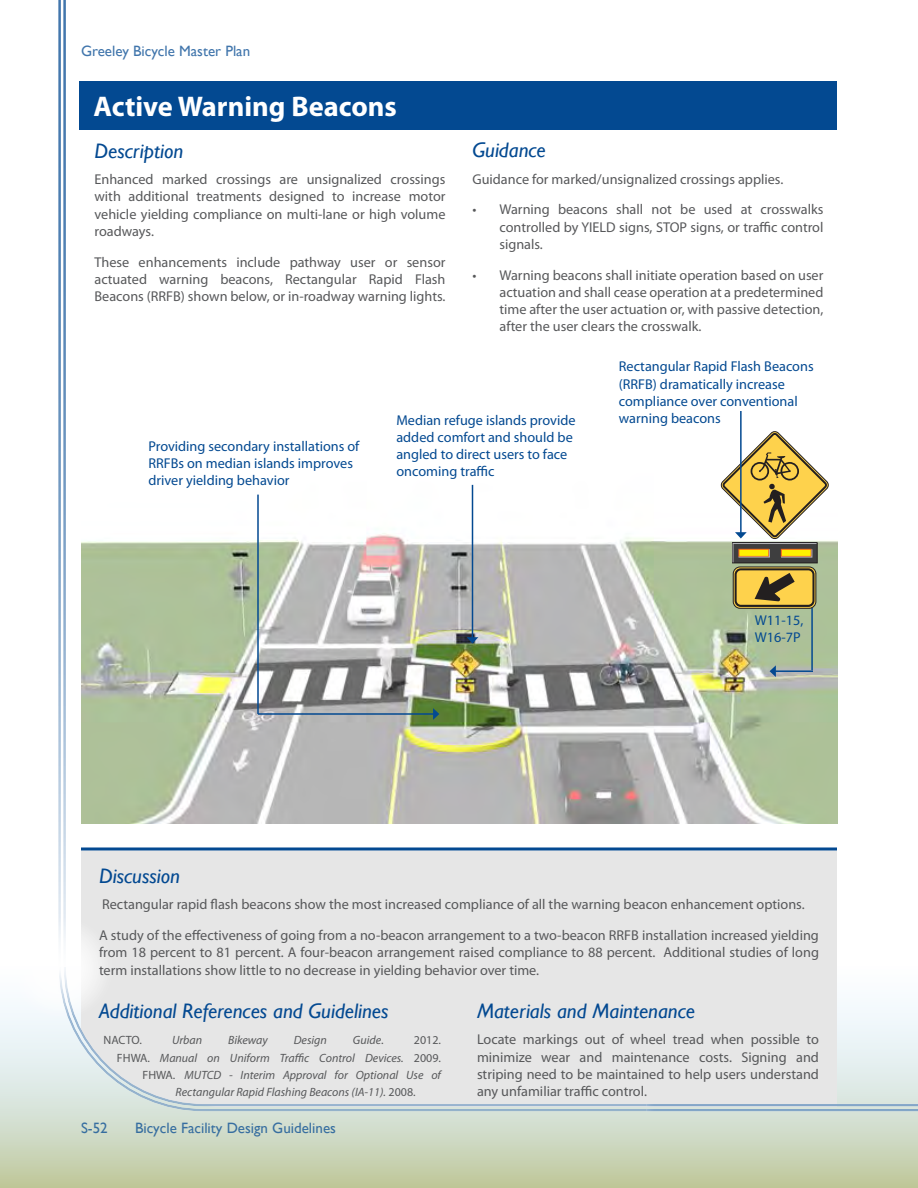
<style>
.page{position:relative;width:918px;height:1188px;background:#fff}
.page>*{position:absolute;margin:0;border:0;box-sizing:border-box;transform-origin:0 0}
.DG_TreatmentName{font:700 28.5px "Myriad Pro";color:#fff}
.Greeley__Sub_Sub_Hea{font:italic 21px "Gill Sans";color:#034991}
.t1{font:15px "Gill Sans";color:#034991}
.Greeley_Body_Text{font:14.25px/17.2px "Myriad Pro";color:#57585a;text-align:justify}
.DG_Callout{font:14.25px/17.1px "Myriad Pro";color:#034991}
.Greeley_Body_Text-2{font:italic 12px "Myriad Pro";color:#57585a}
.Greeley_Body_Text-3{font:12px "Myriad Pro";color:#57585a}
.s1{font-style:normal}
</style>
<div class="page">
<svg style="left:0;top:1005px;width:917px;height:183px;background:#c8d2b2"></svg>
<hr style="left:81px;top:847px;width:756px;height:3px;background:#034991">
<div style="left:29px;top:855px;width:889px;height:286px;background:#fff;opacity:.75"></div>
<hr style="left:58px;top:0;width:3px;height:993px;background:#034991">
<hr style="left:63px;top:0;width:3px;height:993px;background:#034991">
<div style="left:613px;top:855px;width:305px;height:286px;background:#fff;opacity:.75"></div>
<div style="left:6px;top:917px;width:103px;height:102px;background:linear-gradient(to right,#fff,#eff0f0);border-radius:50%"></div>
<svg style="left:917px;top:1141px;width:1px;height:47px"></svg>
<svg style="left:644px;top:965px;width:273px;height:148px;background:#e4e7e8"></svg>
<hr style="left:917px;top:855px;width:1px;height:286px;background:#fff;opacity:.75">
<img style="left:81px;top:484px;width:756px;height:340px">
<div style="left:80px;top:81px;width:757px;height:48px;background:#034991"></div>
<hr style="left:472px;top:485px;width:1px;height:153px;background:#034991">
<svg style="left:467px;top:637px;width:11px;height:7px"></svg>
<hr style="left:811px;top:608px;width:2px;height:62px;background:#034991">
<hr style="left:775px;top:670px;width:38px;height:2px;background:#034991">
<svg style="left:770px;top:665px;width:6px;height:12px"></svg>
<hr style="left:257px;top:495px;width:2px;height:219px;background:#034991">
<hr style="left:258px;top:713px;width:176px;height:2px;background:#034991">
<svg style="left:433px;top:708px;width:6px;height:12px"></svg>
<hr style="left:740px;top:411px;width:2px;height:122px;background:#034991">
<svg style="left:720px;top:430px;width:110px;height:179px"></svg>
<p class="t1" style="left:81px;top:42px;width:171px">Greeley Bicycle Master Plan</p>
<p class="DG_TreatmentName" style="left:93px;top:88px;width:305px">Active Warning Beacons</p>
<p class="Greeley__Sub_Sub_Hea" style="left:94px;top:138px;width:90px">Description</p>
<p class="Greeley_Body_Text" style="left:94px;top:170px;width:353px">Enhanced marked crossings are unsignalized crossings with additional treatments designed to increase motor vehicle yielding compliance on multi-lane or high volume roadways.</p>
<p class="Greeley_Body_Text" style="left:94px;top:253px;width:353px">These enhancements include pathway user or sensor actuated warning beacons, Rectangular Rapid Flash Beacons (RRFB) shown below, or in-roadway warning lights.</p>
<p class="Greeley__Sub_Sub_Hea" style="left:472px;top:138px;width:75px">Guidance</p>
<p class="Greeley_Body_Text" style="left:472px;top:170px;width:312px">Guidance for marked/unsignalized crossings applies.</p>
<p class="Greeley_Body_Text" style="left:500px;top:201px;width:325px;text-indent:-27px">• Warning beacons shall not be used at crosswalks controlled by YIELD signs, STOP signs, or traffic control signals.</p>
<p class="Greeley_Body_Text" style="left:500px;top:266px;width:325px;text-indent:-27px">• Warning beacons shall initiate operation based on user actuation and shall cease operation at a predetermined time after the user actuation or, with passive detection, after the user clears the crosswalk.</p>
<p class="DG_Callout" style="left:148px;top:438px;width:212px">Providing secondary installations of<br>RRFBs on median islands improves driver yielding behavior</p>
<p class="DG_Callout" style="left:396px;top:411px;width:181px">Median refuge islands provide added comfort and should be angled to direct users to face oncoming traffic</p>
<p class="DG_Callout" style="left:619px;top:358px;width:196px">Rectangular Rapid Flash Beacons (RRFB) dramatically increase compliance over conventional warning beacons</p>
<p class="DG_Callout" style="left:755px;top:612px;width:50px">W11-15,<br>W16-7P</p>
<p class="Greeley__Sub_Sub_Hea" style="left:99px;top:864px;width:83px">Discussion</p>
<p class="Greeley_Body_Text" style="left:102px;top:896px;width:704px">Rectangular rapid flash beacons show the most increased compliance of all the warning beacon enhancement options.</p>
<p class="Greeley_Body_Text" style="left:99px;top:926px;width:722px">A study of the effectiveness of going from a no-beacon arrangement to a two-beacon RRFB installation increased yielding from 18 percent to 81 percent. A four-beacon arrangement raised compliance to 88 percent. Additional studies of long term installations show little to no decrease in yielding behavior over time.</p>
<p class="Greeley__Sub_Sub_Hea" style="left:99px;top:999px;width:291px">Additional References and Guidelines</p>
<p class="Greeley_Body_Text-3" style="left:104px;top:1033px;width:40px">NACTO.</p>
<p class="Greeley_Body_Text-2" style="left:172px;top:1033px;width:32px">Urban</p>
<p class="Greeley_Body_Text-2" style="left:228px;top:1033px;width:41px">Bikeway</p>
<p class="Greeley_Body_Text-2" style="left:294px;top:1033px;width:35px">Design</p>
<p class="Greeley_Body_Text-2" style="left:353px;top:1033px;width:32px">Guide<span class="s1">.</span></p>
<p class="Greeley_Body_Text-3" style="left:414px;top:1033px;width:29px">2012.</p>
<p class="Greeley_Body_Text-2" style="left:117px;top:1050px;width:326px"><span class="s1">FHWA.</span> Manual on Uniform Traffic Control Devices. <span class="s1">2009.</span></p>
<p class="Greeley_Body_Text-2" style="left:142px;top:1067px;width:300px"><span class="s1">FHWA.</span> MUTCD - Interim Approval for Optional Use of</p>
<p class="Greeley_Body_Text-2" style="left:175px;top:1085px;width:242px">Rectangular Rapid Flashing Beacons (IA-11). <span class="s1">2008.</span></p>
<p class="Greeley__Sub_Sub_Hea" style="left:477px;top:999px;width:220px">Materials and Maintenance</p>
<p class="Greeley_Body_Text" style="left:477px;top:1031px;width:343px">Locate markings out of wheel tread when possible to minimize wear and maintenance costs. Signing and striping need to be maintained to help users understand any unfamiliar traffic control.</p>
<p class="t1" style="left:81px;top:1120px;width:28px">S-52</p>
<p class="t1" style="left:135px;top:1120px;width:202px">Bicycle Facility Design Guidelines</p>
</div>
